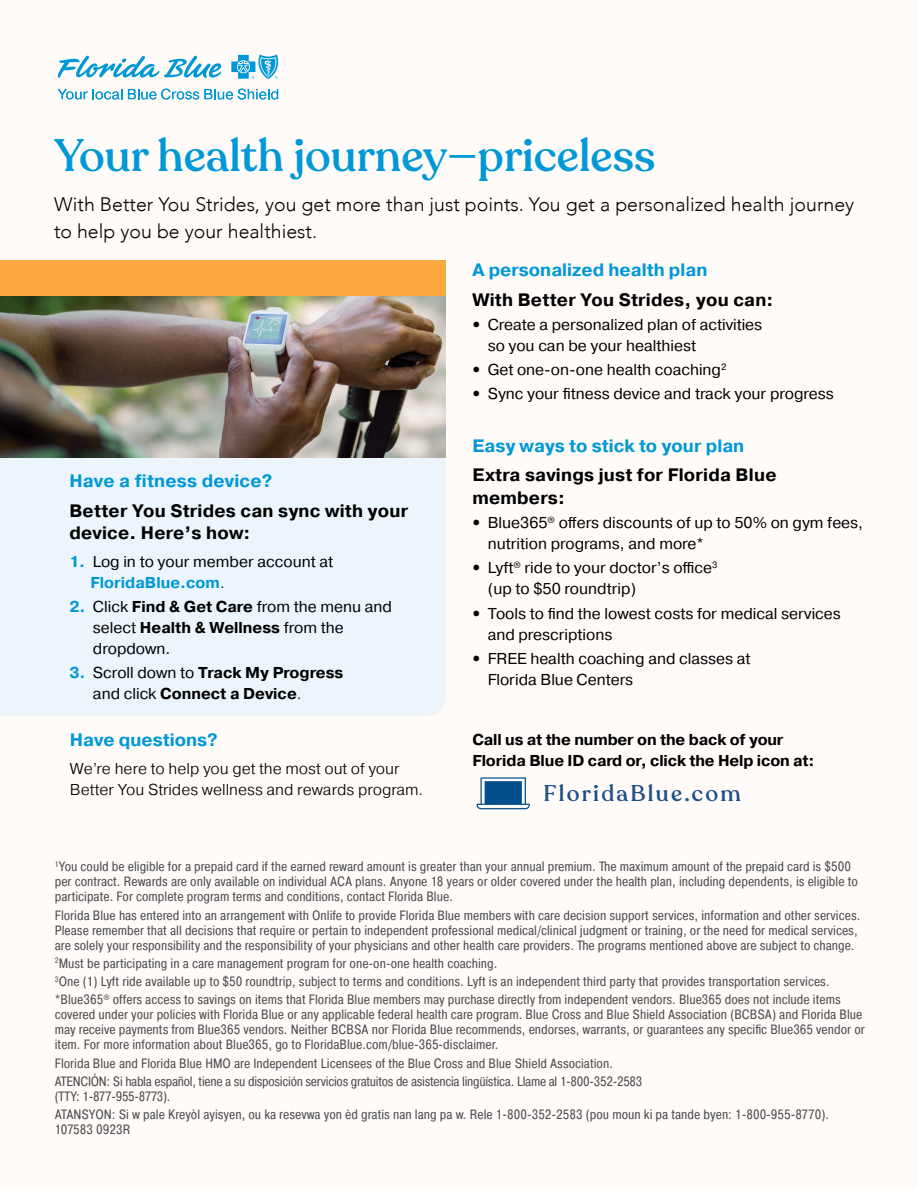
<style>
.page{position:relative;width:918px;height:1188px;background:#fffbf9}
.page>*{position:absolute;margin:0;border:0;box-sizing:border-box;transform-origin:0 0}
.body{font:500 45px "Recoleta";color:#0098d6}
.t1{font:500 22.5px "Recoleta";letter-spacing:.1em;color:#1f4f86}
.Body_Copy_Smaller{font:300 19.5px/27px "Avenir";color:#000}
.Headline-NEW_BLACK{font:700 18px/22.5px "Pragmatica";letter-spacing:.01em;color:#000}
.Headline-NEW_BLUE{font:700 18px "Pragmatica";color:#0098d6}
.Bullets_-_New_smalle{font:15.75px/21px "Pragmatica";color:#000}
.Body_Copy_Smaller-2{font:300 15.75px/21px "Pragmatica";color:#000}
.Body_Copy{font:700 15.75px/21px "Pragmatica";letter-spacing:-.01em;color:#000}
.Bullets_-_New_smalle-2{font:700 15.75px/21px "Pragmatica";color:#000}
.subhead{font:13.5px/15px "Pragmatica Cond";color:#4d4d4f}
.subhead-2{font:13.5px/15px "Pragmatica Cond";letter-spacing:-.02em;color:#4d4d4f}
.s1{font-weight:700;color:#0098d6}
.s2{font-weight:300}
.s3{font-weight:700}
.s4{color:#0098d6}
.s5{font-weight:400}
.s6{font-family:"Avenir";font-weight:300}
</style>
<div class="page">
<div style="left:0;top:457px;width:446px;height:258px;background:#ebf5fb"></div>
<svg style="left:58px;top:89px;width:64px;height:10px"></svg>
<svg style="left:128px;top:89px;width:150px;height:10px"></svg>
<svg style="left:58px;top:55px;width:164px;height:23px"></svg>
<svg style="left:231px;top:55px;width:48px;height:24px"></svg>
<img style="left:0;top:295px;width:446px;height:162px">
<svg style="left:477px;top:777px;width:53px;height:32px"></svg>
<div style="left:0;top:260px;width:446px;height:35px;background:#faa83f"></div>
<p class="body" style="left:54px;top:128px;width:603px">Your health journey—priceless</p>
<p class="Body_Copy_Smaller" style="left:54px;top:190px;width:802px">With Better You Strides, you get more than just points. You get a personalized health journey to help you be your healthiest.</p>
<p class="Headline-NEW_BLUE" style="left:69px;top:469px;width:205px">Have a fitness device?</p>
<p class="Headline-NEW_BLACK" style="left:69px;top:499px;width:340px">Better You Strides can sync with your device. Here’s how:</p>
<p class="Bullets_-_New_smalle" style="left:90px;top:551px;width:244px;text-indent:-21px"><span class="s1">1.</span> Log in to your member account at<br><span class="s1">FloridaBlue.com</span><span class="s2">.</span></p>
<p class="Bullets_-_New_smalle" style="left:93px;top:596px;width:301px;text-indent:-24px"><span class="s1">2.</span> Click <span class="s3">Find &amp; Get Care</span> from the menu and select <span class="s3">Health &amp; Wellness</span> from the dropdown.</p>
<p class="Bullets_-_New_smalle-2" style="left:93px;top:663px;width:252px;text-indent:-24px"><span class="s4">3.</span> <span class="s5">Scroll down to</span> Track My Progress <span class="s5">and click</span> Connect a Device<span class="s2">.</span></p>
<p class="Headline-NEW_BLUE" style="left:70px;top:728px;width:149px">Have questions?</p>
<p class="Body_Copy_Smaller-2" style="left:70px;top:758px;width:355px">We’re here to help you get the most out of your<br>Better You Strides wellness and rewards program.</p>
<p class="Headline-NEW_BLUE" style="left:472px;top:259px;width:237px">A personalized health plan</p>
<p class="Headline-NEW_BLACK" style="left:472px;top:289px;width:303px">With Better You Strides, you can:</p>
<p class="Bullets_-_New_smalle" style="left:488px;top:314px;width:276px;text-indent:-15px"><span class="s6">•</span> Create a personalized plan of activities so you can be your healthiest</p>
<p class="Bullets_-_New_smalle" style="left:472px;top:360px;width:255px"><span class="s6">•</span> Get one-on-one health coaching<sup>2</sup></p>
<p class="Bullets_-_New_smalle" style="left:472px;top:384px;width:363px"><span class="s6">•</span> Sync your fitness device and track your progress</p>
<p class="Headline-NEW_BLUE" style="left:472px;top:434px;width:273px">Easy ways to stick to your plan</p>
<p class="Headline-NEW_BLACK" style="left:472px;top:464px;width:306px">Extra savings just for Florida Blue members:</p>
<p class="Bullets_-_New_smalle" style="left:488px;top:513px;width:377px;text-indent:-15px"><span class="s6">•</span> Blue365<sup>®</sup> offers discounts of up to 50% on gym fees, nutrition programs, and more*</p>
<p class="Bullets_-_New_smalle" style="left:488px;top:558px;width:231px;text-indent:-15px"><span class="s6">•</span> Lyft<sup>®</sup> ride to your doctor’s office<sup>3 </sup>(up to $50 roundtrip)</p>
<p class="Bullets_-_New_smalle" style="left:488px;top:603px;width:355px;text-indent:-15px"><span class="s6">•</span> Tools to find the lowest costs for medical services and prescriptions</p>
<p class="Bullets_-_New_smalle" style="left:488px;top:648px;width:264px;text-indent:-15px"><span class="s6">•</span> FREE health coaching and classes at<br>Florida Blue Centers</p>
<p class="Body_Copy" style="left:473px;top:729px;width:344px">Call us at the number on the back of your<br>Florida Blue ID card or, click the Help icon at:</p>
<p class="t1" style="left:543px;top:779px;width:199px">FloridaBlue.com</p>
<p class="subhead" style="left:55px;top:859px;width:804px"><sup>1</sup>You could be eligible for a prepaid card if the earned reward amount is greater than your annual premium. The maximum amount of the prepaid card is $500 per contract. Rewards are only available on individual ACA plans. Anyone 18 years or older covered under the health plan, including dependents, is eligible to participate. For complete program terms and conditions, contact Florida Blue.</p>
<p class="subhead" style="left:55px;top:907px;width:807px">Florida Blue has entered into an arrangement with Onlife to provide Florida Blue members with care decision support services, information and other services.<br>Please remember that all decisions that require or pertain to independent professional medical/clinical judgment or training, or the need for medical services, are solely your responsibility and the responsibility of your physicians and other health care providers. The programs mentioned above are subject to change.</p>
<p class="subhead" style="left:55px;top:956px;width:444px"><sup>2</sup>Must be participating in a care management program for one-on-one health coaching.</p>
<p class="subhead" style="left:55px;top:974px;width:776px"><sup>3</sup>One (1) Lyft ride available up to $50 roundtrip, subject to terms and conditions. Lyft is an independent third party that provides transportation services.</p>
<p class="subhead" style="left:55px;top:992px;width:812px">*Blue365<sup>®</sup> offers access to savings on items that Florida Blue members may purchase directly from independent vendors. Blue365 does not include items covered under your policies with Florida Blue or any applicable federal health care program. Blue Cross and Blue Shield Association (BCBSA) and Florida Blue may receive payments from Blue365 vendors. Neither BCBSA nor Florida Blue recommends, endorses, warrants, or guarantees any specific Blue365 vendor or item. For more information about Blue365, go to FloridaBlue.com/blue-365-disclaimer.</p>
<p class="subhead" style="left:55px;top:1055px;width:560px">Florida Blue and Florida Blue HMO are Independent Licensees of the Blue Cross and Blue Shield Association.</p>
<p class="subhead-2" style="left:55px;top:1074px;width:589px">ATENCIÓN: Si habla español, tiene a su disposición servicios gratuitos de asistencia lingüística. Llame al 1-800-352-2583 (TTY: 1-877-955-8773).</p>
<p class="subhead" style="left:55px;top:1107px;width:776px">ATANSYON: Si w pale Kreyòl ayisyen, ou ka resevwa yon èd gratis nan lang pa w. Rele 1-800-352-2583 (pou moun ki pa tande byen: 1-800-955-8770).<br>107583 0923R</p>
</div>
